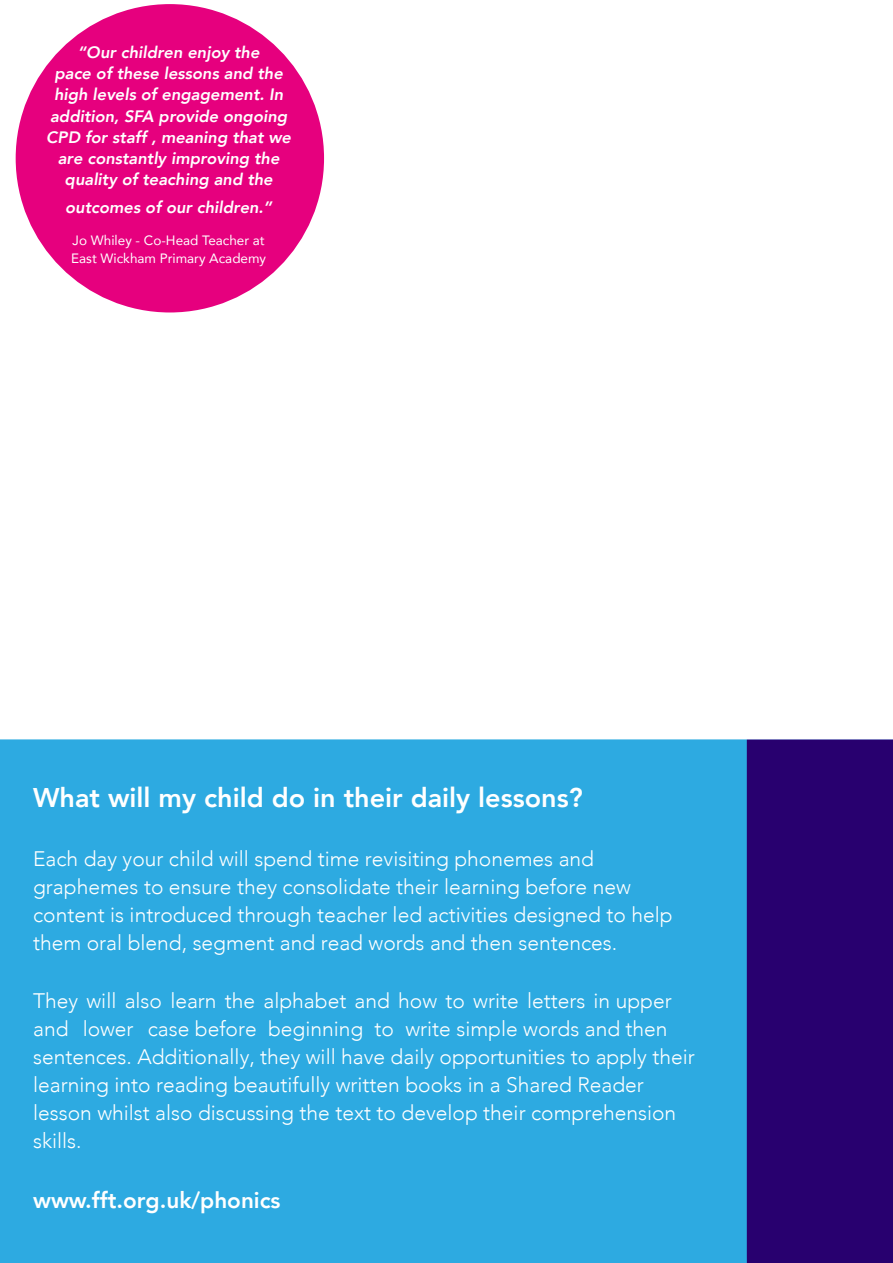
<style>
.page{position:relative;width:893px;height:1263px;background:#fff}
.page>*{position:absolute;margin:0;border:0;box-sizing:border-box;transform-origin:0 0}
.t1{font:800 27px "Avenir";color:#fff}
.t2{font:800 22.5px "Avenir";color:#fff}
.t3{font:300 21px/28px "Avenir";color:#fff}
.t4{font:italic 800 16.5px/21.1px "Avenir";color:#fff;text-align:center}
.t5{font:13.5px/18px "Avenir";color:#fff}
.s1{font-style:inherit}
</style>
<div class="page">
<div style="left:0;top:739px;width:893px;height:524px;background:#2daae1"></div>
<div style="left:747px;top:740px;width:146px;height:523px;background:#28006f"></div>
<div style="left:16px;top:4px;width:308px;height:308px;background:#e6007e;border-radius:50%"></div>
<p class="t4" style="left:46px;top:42px;width:246px">“Our children enjoy the<br>pace of these lessons and the high levels of engagement. In addition, SFA provide ongoing<br>CPD for staff , meaning that we are constantly improving the quality of teaching and the</p>
<p class="t4" style="left:65px;top:196px;width:208px">outcomes of our children.”</p>
<p class="t5" style="left:71px;top:231px;width:196px">Jo Whiley <span class="s1">-</span> Co-Head Teacher at<br>East Wickham Primary Academy</p>
<p class="t1" style="left:33px;top:777px;width:551px">What will my child do in their daily lessons?</p>
<p class="t3" style="left:33px;top:845px;width:641px">Each day your child will spend time revisiting phonemes and graphemes to ensure they consolidate their learning before new content is introduced through teacher led activities designed to help them oral blend, segment and read words and then sentences.</p>
<p class="t3" style="left:33px;top:987px;width:663px">They will also learn the alphabet and how to write letters in upper and lower case before beginning to write simple words and then sentences. Additionally, they will have daily opportunities to apply their learning into reading beautifully written books in a Shared Reader lesson whilst also discussing the text to develop their comprehension skills.</p>
<p class="t2" style="left:33px;top:1182px;width:249px">www.fft.org.uk/phonics</p>
</div>
